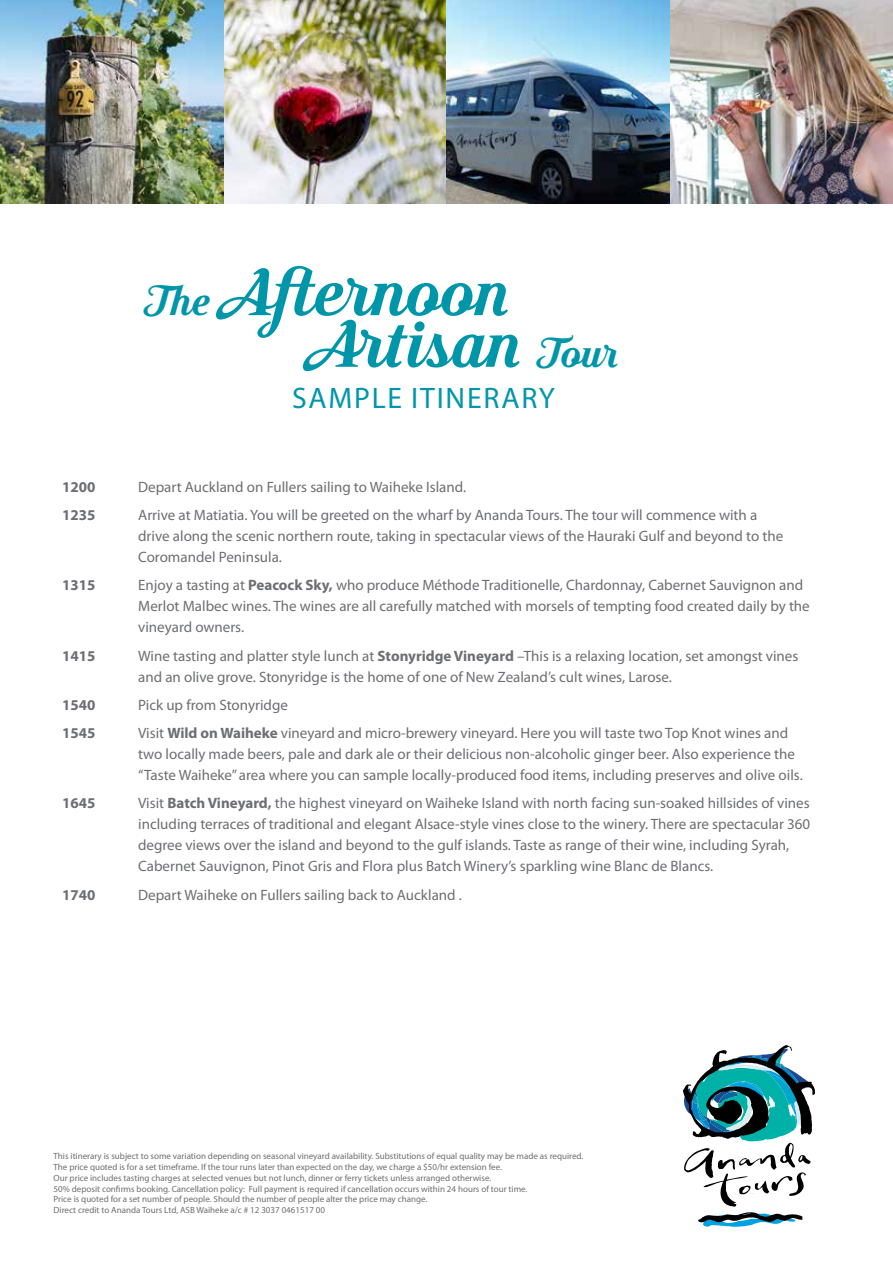
<style>
.page{position:relative;width:893px;height:1263px;background:#fff}
.page>*{position:absolute;margin:0;border:0;box-sizing:border-box;transform-origin:0 0}
.t1{font:700 63px "Moonface Script";color:#0096aa}
.t2{font:29.7px "Myriad Pro";letter-spacing:.06em;color:#0096aa}
.t3{font:15px/21px "Myriad Pro";color:#6d6e71}
.t4{font:700 15px "Myriad Pro";color:#6d6e71}
.t5{font:9px/10.8px "Myriad Pro";color:#6d6e71}
.s1{font-size:38.4px}
.s2{font-size:37.65px}
.s3{font-weight:700}
</style>
<div class="page">
<img style="left:0;top:0;width:893px;height:203px">
<svg style="left:683px;top:1045px;width:132px;height:182px"></svg>
<h1 class="t1" style="left:150px;top:257px;width:363px"><span class="s1">The</span> Afternoon</h1>
<h1 class="t1" style="left:315px;top:308px;width:306px">Artisan <span class="s2">Tour</span></h1>
<h2 class="t2" style="left:292px;top:380px;width:264px">SAMPLE ITINERARY</h2>
<p class="t4" style="left:62px;top:477px;width:35px">1200</p>
<p class="t3" style="left:138px;top:476px;width:330px">Depart Auckland on Fullers sailing to Waiheke Island.</p>
<p class="t4" style="left:62px;top:505px;width:35px">1235</p>
<p class="t3" style="left:138px;top:504px;width:646px">Arrive at Matiatia. You will be greeted on the wharf by Ananda Tours. The tour will commence with a drive along the scenic northern route, taking in spectacular views of the Hauraki Gulf and beyond to the<br>Coromandel Peninsula.</p>
<p class="t4" style="left:62px;top:575px;width:35px">1315</p>
<p class="t3" style="left:138px;top:574px;width:673px">Enjoy a tasting at <span class="s3">Peacock Sky,</span> who produce Méthode Traditionelle, Chardonnay, Cabernet Sauvignon and<br>Merlot Malbec wines. The wines are all carefully matched with morsels of tempting food created daily by the vineyard owners.</p>
<p class="t4" style="left:62px;top:646px;width:35px">1415</p>
<p class="t3" style="left:138px;top:645px;width:662px">Wine tasting and platter style lunch at <span class="s3">Stonyridge Vineyard</span> –This is a relaxing location, set amongst vines and an olive grove. Stonyridge is the home of one of New Zealand’s cult wines, Larose.</p>
<p class="t4" style="left:62px;top:695px;width:35px">1540</p>
<p class="t3" style="left:138px;top:694px;width:151px">Pick up from Stonyridge</p>
<p class="t4" style="left:62px;top:723px;width:35px">1545</p>
<p class="t3" style="left:138px;top:722px;width:666px">Visit <span class="s3">Wild on Waiheke</span> vineyard and micro-brewery vineyard. Here you will taste two Top Knot wines and two locally made beers, pale and dark ale or their delicious non-alcoholic ginger beer. Also experience the “Taste Waiheke” area where you can sample locally-produced food items, including preserves and olive oils.</p>
<p class="t4" style="left:62px;top:793px;width:35px">1645</p>
<p class="t3" style="left:138px;top:793px;width:674px">Visit <span class="s3">Batch Vineyard,</span> the highest vineyard on Waiheke Island with north facing sun-soaked hillsides of vines including terraces of traditional and elegant Alsace-style vines close to the winery. There are spectacular 360 degree views over the island and beyond to the gulf islands. Taste as range of their wine, including Syrah, Cabernet Sauvignon, Pinot Gris and Flora plus Batch Winery’s sparkling wine Blanc de Blancs.</p>
<p class="t4" style="left:62px;top:885px;width:35px">1740</p>
<p class="t3" style="left:138px;top:884px;width:325px">Depart Waiheke on Fullers sailing back to Auckland .</p>
<p class="t5" style="left:54px;top:1150px;width:531px">This itinerary is subject to some variation depending on seasonal vineyard availability. Substitutions of equal quality may be made as required.<br>The price quoted is for a set timeframe. If the tour runs later than expected on the day, we charge a $50/hr extension fee.<br>Our price includes tasting charges at selected venues but not lunch, dinner or ferry tickets unless arranged otherwise.<br>50% deposit confirms booking. Cancellation policy: Full payment is required if cancellation occurs within 24 hours of tour time.<br>Price is quoted for a set number of people. Should the number of people alter the price may change.<br>Direct credit to Ananda Tours Ltd, ASB Waiheke a/c # 12 3037 0461517 00</p>
</div>
